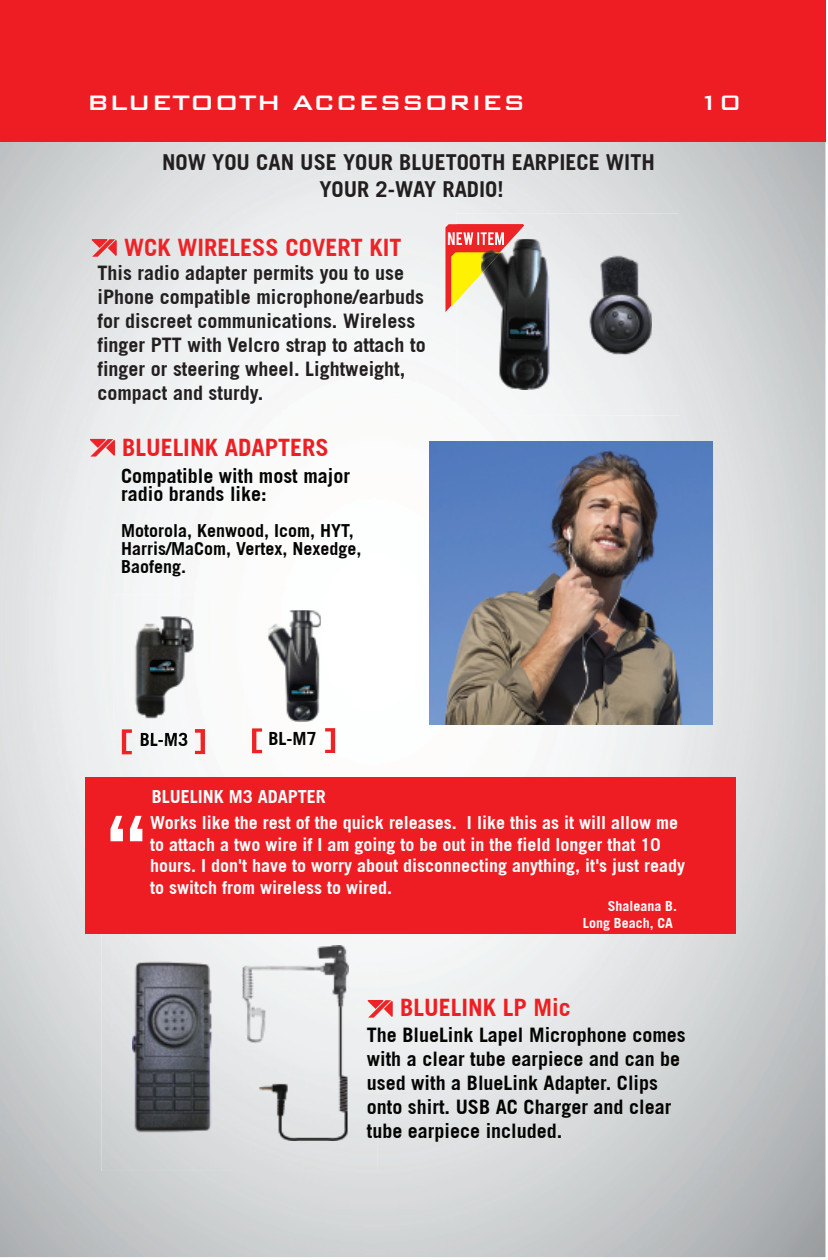
<style>
.page{position:relative;width:828px;height:1260px;background:#fff}
.page>*{position:absolute;margin:0;border:0;box-sizing:border-box;transform-origin:0 0}
.t1{font:500 28px "Bank Gothic BT";color:#fff}
.t2{font:700 24px "Trade Gothic";color:#ee1f23}
.t3{font:700 24px "Trade Gothic";color:#ed2326}
.t4{font:700 22px/26.4px "Trade Gothic";color:#231f20;text-align:center}
.t5{font:700 20px/24px "Trade Gothic";color:#231f20}
.t6{font:700 20px/24px "Trade Gothic";color:#040503}
.t7{font:700 18.2px "Trade Gothic";color:#040503}
.t8{font:700 18px/21.6px "Trade Gothic";color:#fff}
.t9{font:700 18px/18px "Trade Gothic";color:#040503}
.t10{font:700 14px/16.8px "Trade Gothic";color:#fff;text-align:right}
</style>
<div class="page">
<img style="left:0;top:141px;width:825px;height:1116px">
<div style="left:0;top:0;width:825px;height:141px;background:#ee1d23"></div>
<img style="left:101px;top:934px;width:277px;height:237px">
<img style="left:133px;top:946px;width:216px;height:194px">
<img style="left:245px;top:587px;width:98px;height:157px">
<img style="left:268px;top:610px;width:53px;height:111px">
<svg style="left:252px;top:728px;width:10px;height:25px"></svg>
<svg style="left:325px;top:728px;width:10px;height:25px"></svg>
<div style="left:114px;top:594px;width:102px;height:146px;background:#f6f7f8"></div>
<img style="left:141px;top:733px;width:46px;height:7px">
<svg style="left:122px;top:729px;width:10px;height:25px"></svg>
<svg style="left:195px;top:729px;width:10px;height:25px"></svg>
<img style="left:130px;top:612px;width:67px;height:109px">
<svg style="left:90px;top:439px;width:25px;height:18px"></svg>
<svg style="left:367px;top:1000px;width:26px;height:18px"></svg>
<svg style="left:91px;top:239px;width:26px;height:18px"></svg>
<svg style="left:445px;top:224px;width:11px;height:88px"></svg>
<img style="left:456px;top:213px;width:223px;height:202px">
<img style="left:456px;top:224px;width:68px;height:28px">
<img style="left:456px;top:232px;width:48px;height:13px">
<img style="left:456px;top:252px;width:25px;height:49px">
<img style="left:481px;top:239px;width:171px;height:151px">
<img style="left:481px;top:239px;width:31px;height:13px">
<img style="left:481px;top:239px;width:23px;height:6px">
<img style="left:481px;top:252px;width:20px;height:22px">
<div style="left:85px;top:777px;width:650px;height:157px;background:#ee1d23"></div>
<svg style="left:110px;top:816px;width:32px;height:25px"></svg>
<img style="left:430px;top:441px;width:283px;height:283px">
<h1 class="t1" style="left:87px;top:88px;width:440px">BLUETOOTH ACCESSORIES</h1>
<p class="t4" style="left:162px;top:149px;width:494px">NOW YOU CAN USE YOUR BLUETOOTH EARPIECE WITH<br>YOUR 2-WAY RADIO!</p>
<h2 class="t3" style="left:124px;top:233px;width:279px">WCK WIRELESS COVERT KIT</h2>
<p class="t5" style="left:98px;top:261px;width:330px">This radio adapter permits you to use iPhone compatible microphone/earbuds for discreet communications. Wireless finger PTT with Velcro strap to attach to finger or steering wheel. Lightweight, compact and sturdy.</p>
<h2 class="t2" style="left:122px;top:433px;width:208px">BLUELINK ADAPTERS</h2>
<p class="t6" style="left:121px;top:466px;width:230px;line-height:18px">Compatible with most major radio brands like:</p>
<p class="t9" style="left:121px;top:521px;width:242px">Motorola, Kenwood, Icom, HYT,<br>Harris/MaCom, Vertex, Nexedge,<br>Baofeng.</p>
<h1 class="t1" style="left:698px;top:88px;width:45px">10</h1>
<p class="t7" style="left:140px;top:728px;width:50px">BL-M3</p>
<p class="t7" style="left:268px;top:727px;width:50px">BL-M7</p>
<p class="t8" style="left:152px;top:786px;width:176px">BLUELINK M3 ADAPTER</p>
<p class="t8" style="left:150px;top:812px;width:537px">Works like the rest of the quick releases. I like this as it will allow me to attach a two wire if I am going to be out in the field longer that 10 hours. I don't have to worry about disconnecting anything, it's just ready to switch from wireless to wired.</p>
<p class="t10" style="left:583px;top:897px;width:96px">Shaleana B.<br>Long Beach, CA</p>
<h2 class="t2" style="left:400px;top:993px;width:172px">BLUELINK LP Mic</h2>
<p class="t6" style="left:367px;top:1023px;width:320px">The BlueLink Lapel Microphone comes with a clear tube earpiece and can be used with a BlueLink Adapter. Clips onto shirt. USB AC Charger and clear tube earpiece included.</p>
</div>
